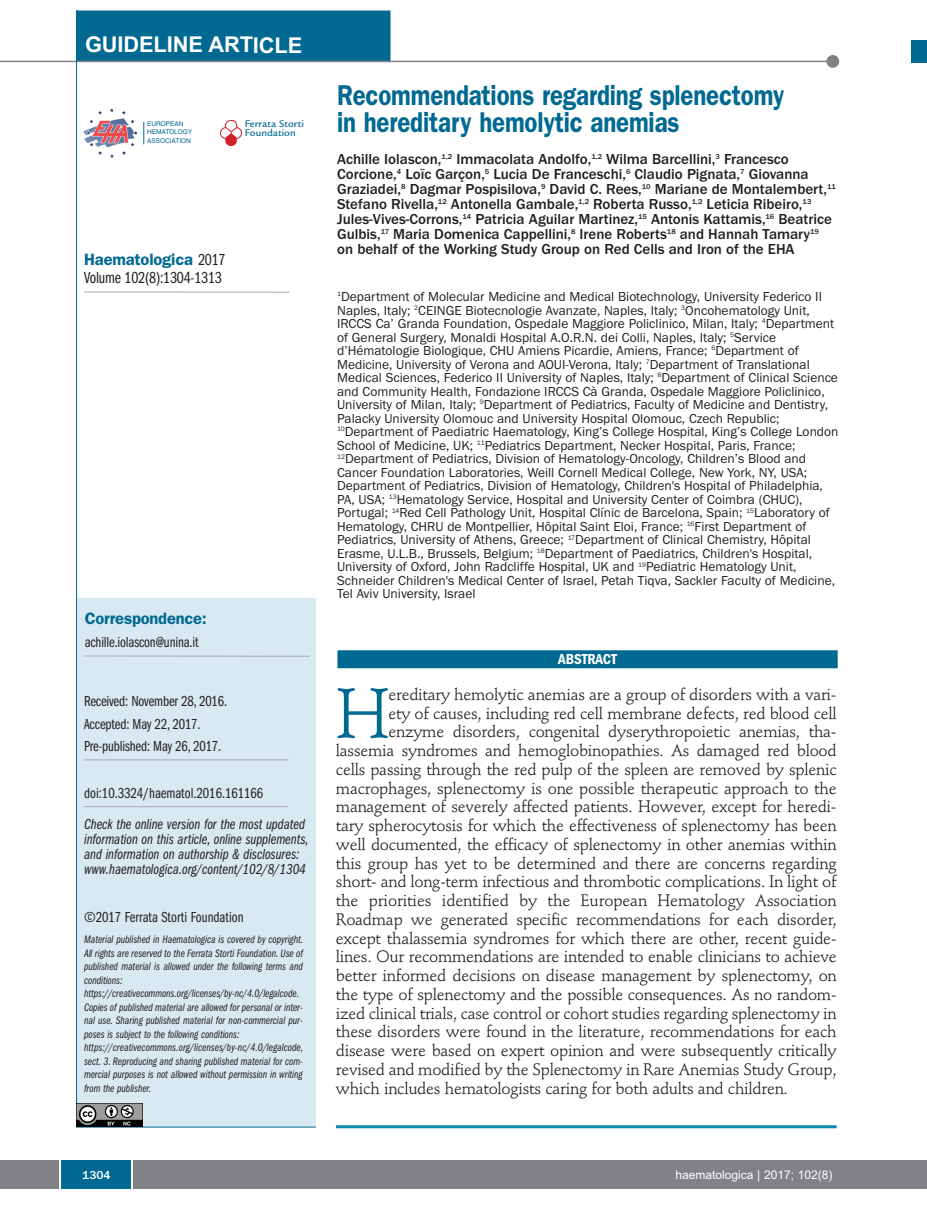
<style>
.page{position:relative;width:927px;height:1225px;background:#fff}
.page>*{position:absolute;margin:0;border:0;box-sizing:border-box;transform-origin:0 0}
.t1{font:68.85px "Stempel Schneidler";color:#006991}
.t2{font:600 28.8px/27px "Franklin Gothic";letter-spacing:-.005em;color:#006991;scale:.83 1}
.t3{font:700 21.75px "Arial";letter-spacing:-.01em;color:#fff}
.t4{font:16.5px "Stempel Schneidler";letter-spacing:-.015em;color:#231f20}
.t5{font:600 16.5px "Franklin Gothic";letter-spacing:-.01em;color:#006991}
.t6{font:16.5px "Franklin Gothic Book Cmpr";letter-spacing:-.01em;color:#231f20}
.t7{font:500 15px/15px "Franklin Gothic";color:#231f20}
.t8{font:15px/15px "Franklin Gothic Book Cmpr Ital";color:#231f20}
.t9{font:15px/22.5px "Franklin Gothic Book Cmpr";letter-spacing:-.01em;color:#231f20}
.t10{font:600 condensed 15px "Franklin Gothic";letter-spacing:-.005em;color:#fff}
.t11{font:13.5px/13.5px "Franklin Gothic";color:#231f20}
.t12{font:12px "Arial";color:#fff}
.t13{font:500 12px "Franklin Gothic";color:#fff}
.t14{font:11.25px/13.5px "Franklin Gothic Book Cmpr Ital";color:#231f20}
.t15{font:500 10.5px/9px "Legacy Sans";color:#006991}
.t16{font:6.45px/8.7px "Helvetica";color:#006991}
.s1{font-family:"Franklin Gothic Book Cmpr";font-weight:400;color:#231f20}
</style>
<div class="page">
<div style="left:911px;top:40px;width:16px;height:22px;background:#006991"></div>
<div style="left:910px;top:1160px;width:17px;height:28px;background:#808285"></div>
<div style="left:0;top:1160px;width:910px;height:28px;background:#808285"></div>
<div style="left:61px;top:1160px;width:71px;height:28px;background:#006991"></div>
<svg style="left:60px;top:1160px;width:1px;height:28px"></svg>
<svg style="left:132px;top:1160px;width:1px;height:28px"></svg>
<div style="left:77px;top:598px;width:239px;height:529px;background:#d9e9f1"></div>
<hr style="left:84px;top:759px;width:204px;height:1px;background:#a8a9ad">
<hr style="left:85px;top:655px;width:225px;height:1px;background:#a8a9ad">
<hr style="left:76px;top:1126px;width:240px;height:1px;background:#006991">
<img style="left:221px;top:120px;width:20px;height:26px">
<img style="left:83px;top:108px;width:55px;height:50px">
<svg style="left:144px;top:122px;width:1px;height:22px"></svg>
<hr style="left:84px;top:292px;width:206px;height:1px;background:#a8a9ad">
<div style="left:77px;top:10px;width:314px;height:52px;background:#006991"></div>
<hr style="left:0;top:61px;width:830px;height:1px;background:#808285">
<div style="left:826px;top:55px;width:13px;height:13px;background:#808285;border-radius:50%"></div>
<hr style="left:84px;top:806px;width:204px;height:1px;background:#a8a9ad">
<hr style="left:76px;top:10px;width:1px;height:1116px;background:#006991">
<img style="left:77px;top:1103px;width:65px;height:23px">
<hr style="left:336px;top:1125px;width:501px;height:3px;background:#0d8aaf">
<div style="left:337px;top:650px;width:501px;height:18px;background:#006991"></div>
<h3 class="t3" style="left:85px;top:32px;width:219px">GUIDELINE ARTICLE</h3>
<p class="t16" style="left:147px;top:119px;width:47px">EUROPEAN<br>HEMATOLOGY<br>ASSOCIATION</p>
<p class="t15" style="left:245px;top:120px;width:61px">Ferrata Storti<br>Foundation</p>
<p class="t5" style="left:84px;top:254px;width:143px">Haematologica <span class="s1">2017</span></p>
<p class="t6" style="left:84px;top:272px;width:139px">Volume 102(8):1304-1313</p>
<p class="t5" style="left:85px;top:612px;width:124px">Correspondence:</p>
<p class="t9" style="left:85px;top:632px;width:115px">achille.iolascon@unina.it</p>
<p class="t9" style="left:84px;top:691px;width:144px">Received: November 28, 2016.<br>Accepted: May 22, 2017.<br>Pre-published: May 26, 2017.</p>
<p class="t9" style="left:84px;top:783px;width:181px">doi:10.3324/haematol.2016.161166</p>
<p class="t8" style="left:84px;top:817px;width:226px">Check the online version for the most updated information on this article, online supplements, and information on authorship &amp; disclosures: www.haematologica.org/content/102/8/1304</p>
<p class="t9" style="left:84px;top:907px;width:161px">©2017 Ferrata Storti Foundation</p>
<p class="t14" style="left:84px;top:933px;width:221px">Material published in Haematologica is covered by copyright.<br>All rights are reserved to the Ferrata Storti Foundation. Use of published material is allowed under the following terms and conditions: https://creativecommons.org/licenses/by-nc/4.0/legalcode.<br>Copies of published material are allowed for personal or inter&shy;nal use. Sharing published material for non-commercial pur&shy;poses is subject to the following conditions: https://creativecommons.org/licenses/by-nc/4.0/legalcode, sect. 3. Reproducing and sharing published material for com&shy;mercial purposes is not allowed without permission in writing from the publisher.</p>
<h2 class="t2" style="left:337px;top:84px;width:540px">Recommendations regarding splenectomy in hereditary hemolytic anemias</h2>
<p class="t7" style="left:337px;top:151px;width:500px">Achille Iolascon,<sup>1,2</sup> Immacolata Andolfo,<sup>1,2</sup> Wilma Barcellini,<sup>3</sup> Francesco Corcione,<sup>4</sup> Loïc Garçon,<sup>5</sup> Lucia De Franceschi,<sup>6</sup> Claudio Pignata,<sup>7</sup> Giovanna Graziadei,<sup>8</sup> Dagmar Pospisilova,<sup>9</sup> David C. Rees,<sup>10</sup> Mariane de Montalembert,<sup>11<br></sup>Stefano Rivella,<sup>12</sup> Antonella Gambale,<sup>1,2</sup> Roberta Russo,<sup>1,2</sup> Leticia Ribeiro,<sup>13<br></sup>Jules-Vives-Corrons,<sup>14</sup> Patricia Aguilar Martinez,<sup>15</sup> Antonis Kattamis,<sup>16</sup> Beatrice Gulbis,<sup>17</sup> Maria Domenica Cappellini,<sup>8</sup> Irene Roberts<sup>18</sup> and Hannah Tamary<sup>19 </sup>on behalf of the Working Study Group on Red Cells and Iron of the EHA</p>
<p class="t11" style="left:337px;top:290px;width:503px"><sup>1</sup>Department of Molecular Medicine and Medical Biotechnology, University Federico II Naples, Italy; <sup>2</sup>CEINGE Biotecnologie Avanzate, Naples, Italy; <sup>3</sup>Oncohematology Unit, IRCCS Ca’ Granda Foundation, Ospedale Maggiore Policlinico, Milan, Italy; <sup>4</sup>Department of General Surgery, Monaldi Hospital A.O.R.N. dei Colli, Naples, Italy; <sup>5</sup>Service d’Hématologie Biologique, CHU Amiens Picardie, Amiens, France; <sup>6</sup>Department of Medicine, University of Verona and AOUI-Verona, Italy; <sup>7</sup>Department of Translational Medical Sciences, Federico II University of Naples, Italy; <sup>8</sup>Department of Clinical Science and Community Health, Fondazione IRCCS Cà Granda, Ospedale Maggiore Policlinico, University of Milan, Italy; <sup>9</sup>Department of Pediatrics, Faculty of Medicine and Dentistry, Palacky University Olomouc and University Hospital Olomouc, Czech Republic; <sup>10</sup>Department of Paediatric Haematology, King’s College Hospital, King’s College London School of Medicine, UK; <sup>11</sup>Pediatrics Department, Necker Hospital, Paris, France; <sup>12</sup>Department of Pediatrics, Division of Hematology-Oncology, Children’s Blood and Cancer Foundation Laboratories, Weill Cornell Medical College, New York, NY, USA; Department of Pediatrics, Division of Hematology, Children's Hospital of Philadelphia, PA, USA; <sup>13</sup>Hematology Service, Hospital and University Center of Coimbra (CHUC), Portugal; <sup>14</sup>Red Cell Pathology Unit, Hospital Clínic de Barcelona, Spain; <sup>15</sup>Laboratory of Hematology, CHRU de Montpellier, Hôpital Saint Eloi, France; <sup>16</sup>First Department of Pediatrics, University of Athens, Greece; <sup>17</sup>Department of Clinical Chemistry, Hôpital Erasme, U.L.B., Brussels, Belgium; <sup>18</sup>Department of Paediatrics, Children's Hospital, University of Oxford, John Radcliffe Hospital, UK and <sup>19</sup>Pediatric Hematology Unit, Schneider Children's Medical Center of Israel, Petah Tiqva, Sackler Faculty of Medicine, Tel Aviv University, Israel</p>
<p class="t10" style="left:558px;top:654px;width:60px">ABSTRACT</p>
<h1 class="t1" style="left:336px;top:685px;width:55px">H</h1>
<p class="t4" style="left:388px;top:687px;width:450px">ereditary hemolytic anemias are a group of disorders with a vari-</p>
<p class="t4" style="left:388px;top:706px;width:450px">ety of causes, including red cell membrane defects, red blood cell</p>
<p class="t4" style="left:388px;top:725px;width:450px">enzyme disorders, congenital dyserythropoietic anemias, tha-</p>
<p class="t4" style="left:336px;top:743px;width:502px">lassemia syndromes and hemoglobinopathies. As damaged red blood</p>
<p class="t4" style="left:336px;top:762px;width:502px">cells passing through the red pulp of the spleen are removed by splenic</p>
<p class="t4" style="left:336px;top:781px;width:502px">macrophages, splenectomy is one possible therapeutic approach to the</p>
<p class="t4" style="left:336px;top:800px;width:502px">management of severely affected patients. However, except for heredi-</p>
<p class="t4" style="left:336px;top:818px;width:502px">tary spherocytosis for which the effectiveness of splenectomy has been</p>
<p class="t4" style="left:336px;top:837px;width:502px">well documented, the efficacy of splenectomy in other anemias within</p>
<p class="t4" style="left:336px;top:856px;width:502px">this group has yet to be determined and there are concerns regarding</p>
<p class="t4" style="left:336px;top:875px;width:502px">short- and long-term infectious and thrombotic complications. In light of</p>
<p class="t4" style="left:336px;top:893px;width:502px">the priorities identified by the European Hematology Association</p>
<p class="t4" style="left:336px;top:912px;width:502px">Roadmap we generated specific recommendations for each disorder,</p>
<p class="t4" style="left:336px;top:931px;width:502px">except thalassemia syndromes for which there are other, recent guide-</p>
<p class="t4" style="left:336px;top:950px;width:502px">lines. Our recommendations are intended to enable clinicians to achieve</p>
<p class="t4" style="left:336px;top:968px;width:502px">better informed decisions on disease management by splenectomy, on</p>
<p class="t4" style="left:336px;top:987px;width:502px">the type of splenectomy and the possible consequences. As no random-</p>
<p class="t4" style="left:336px;top:1006px;width:502px">ized clinical trials, case control or cohort studies regarding splenectomy in</p>
<p class="t4" style="left:336px;top:1025px;width:502px">these disorders were found in the literature, recommendations for each</p>
<p class="t4" style="left:336px;top:1043px;width:502px">disease were based on expert opinion and were subsequently critically</p>
<p class="t4" style="left:336px;top:1062px;width:502px">revised and modified by the Splenectomy in Rare Anemias Study Group,</p>
<p class="t4" style="left:336px;top:1081px;width:453px">which includes hematologists caring for both adults and children.</p>
<p class="t13" style="left:82px;top:1167px;width:30px">1304</p>
<p class="t12" style="left:676px;top:1167px;width:158px">haematologica | 2017; 102(8)</p>
</div>
